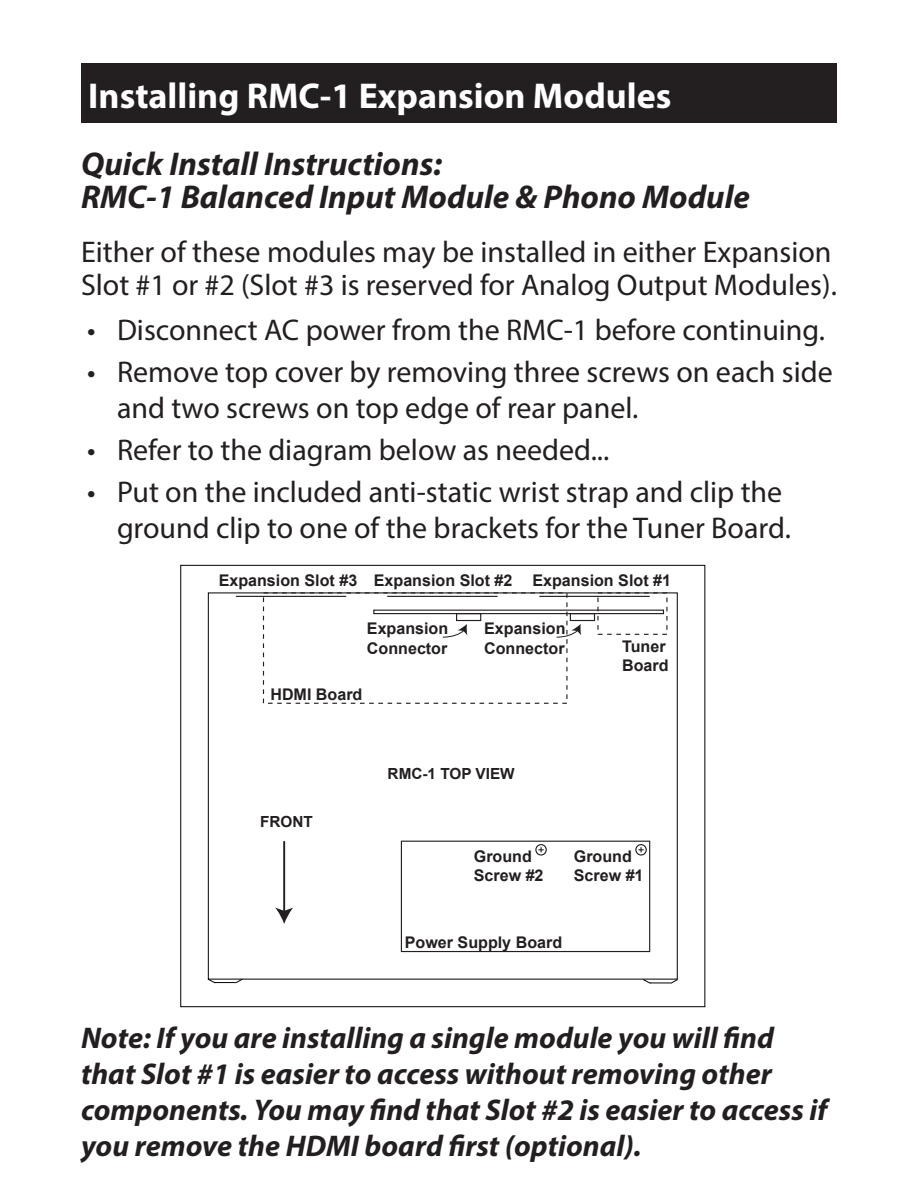
<style>
.page{position:relative;width:918px;height:1188px;background:#fff}
.page>*{position:absolute;margin:0;border:0;box-sizing:border-box;transform-origin:0 0}
.Section_Head{font:700 36px "Myriad Pro";color:#fff}
.Section_SubSubHead{font:italic 700 33px/33px "Myriad Pro";color:#231f20}
.t1{font:30px/36px "Myriad Pro";color:#231f20}
.Note{font:italic 700 30px/36px "Myriad Pro";color:#231f20}
.t2{font:700 16.2px/19.2px "Arial";color:#231f20}
.t3{font:700 15.3px "Arial";color:#231f20}
</style>
<div class="page">
<div style="left:81px;top:63px;width:756px;height:60px;background:#231f20"></div>
<svg style="left:642px;top:978px;width:36px;height:6px"></svg>
<svg style="left:207px;top:978px;width:36px;height:6px"></svg>
<div style="left:373px;top:610px;width:291px;height:4px;border:1px solid #231f20"></div>
<div style="left:570px;top:613px;width:25px;height:8px;border:1px solid #231f20"></div>
<div style="left:456px;top:613px;width:25px;height:8px;border:1px solid #231f20"></div>
<hr style="left:236px;top:596px;width:110px;height:1px;background:#231f20">
<hr style="left:539px;top:596px;width:111px;height:1px;background:#231f20">
<hr style="left:387px;top:596px;width:111px;height:1px;background:#231f20">
<svg style="left:442px;top:624px;width:25px;height:14px"></svg>
<svg style="left:556px;top:624px;width:25px;height:14px"></svg>
<div style="left:401px;top:841px;width:249px;height:111px;border:1px solid #231f20"></div>
<div style="left:635px;top:844px;width:12px;height:12px;border:1px solid #231f20;border-radius:50%"></div>
<svg style="left:638px;top:847px;width:6px;height:5px"></svg>
<div style="left:535px;top:844px;width:12px;height:12px;border:1px solid #231f20;border-radius:50%"></div>
<svg style="left:538px;top:847px;width:6px;height:5px"></svg>
<div style="left:597px;top:592px;width:71px;height:43px;border:1px dashed #231f20"></div>
<div style="left:263px;top:592px;width:305px;height:112px;border:1px dashed #231f20"></div>
<hr style="left:283px;top:841px;width:2px;height:71px;background:#231f20">
<svg style="left:275px;top:908px;width:18px;height:16px"></svg>
<p class="Section_Head" style="left:88px;top:72px;width:585px">Installing RMC-1 Expansion Modules</p>
<p class="Section_SubSubHead" style="left:81px;top:146px;width:671px">Quick Install Instructions:<br>RMC-1 Balanced Input Module &amp; Phono Module</p>
<p class="t1" style="left:81px;top:235px;width:757px;line-height:33px">Either of these modules may be installed in either Expansion<br>Slot #1 or #2 (Slot #3 is reserved for Analog Output Modules).</p>
<p class="t1" style="left:87px;top:311px;width:740px">• Disconnect AC power from the RMC-1 before continuing.</p>
<p class="t1" style="left:117px;top:353px;width:717px;text-indent:-30px">• Remove top cover by removing three screws on each side and two screws on top edge of rear panel.</p>
<p class="t1" style="left:87px;top:431px;width:524px">• Refer to the diagram below as needed...</p>
<p class="t1" style="left:87px;top:473px;width:705px;text-align:right">• Put on the included anti-static wrist strap and clip the ground clip to one of the brackets for the Tuner Board.</p>
<p class="t2" style="left:219px;top:571px;width:454px">Expansion Slot #3 Expansion Slot #2 Expansion Slot #1</p>
<p class="t2" style="left:367px;top:619px;width:83px">Expansion<br>Connector</p>
<p class="t2" style="left:484px;top:619px;width:83px">Expansion<br>Connector</p>
<p class="t2" style="left:622px;top:636px;width:48px">Tuner<br>Board</p>
<p class="t2" style="left:270px;top:685px;width:94px">HDMI Board</p>
<p class="t3" style="left:260px;top:811px;width:54px">FRONT</p>
<p class="t3" style="left:388px;top:763px;width:129px">RMC-1 TOP VIEW</p>
<p class="t2" style="left:474px;top:847px;width:71px">Ground<br>Screw #2</p>
<p class="t2" style="left:574px;top:847px;width:71px">Ground<br>Screw #1</p>
<p class="t2" style="left:405px;top:933px;width:159px">Power Supply Board</p>
<p class="Note" style="left:81px;top:1019px;width:748px">Note: If you are installing a single module you will find that Slot #1 is easier to access without removing other components. You may find that Slot #2 is easier to access if you remove the HDMI board first (optional).</p>
</div>
